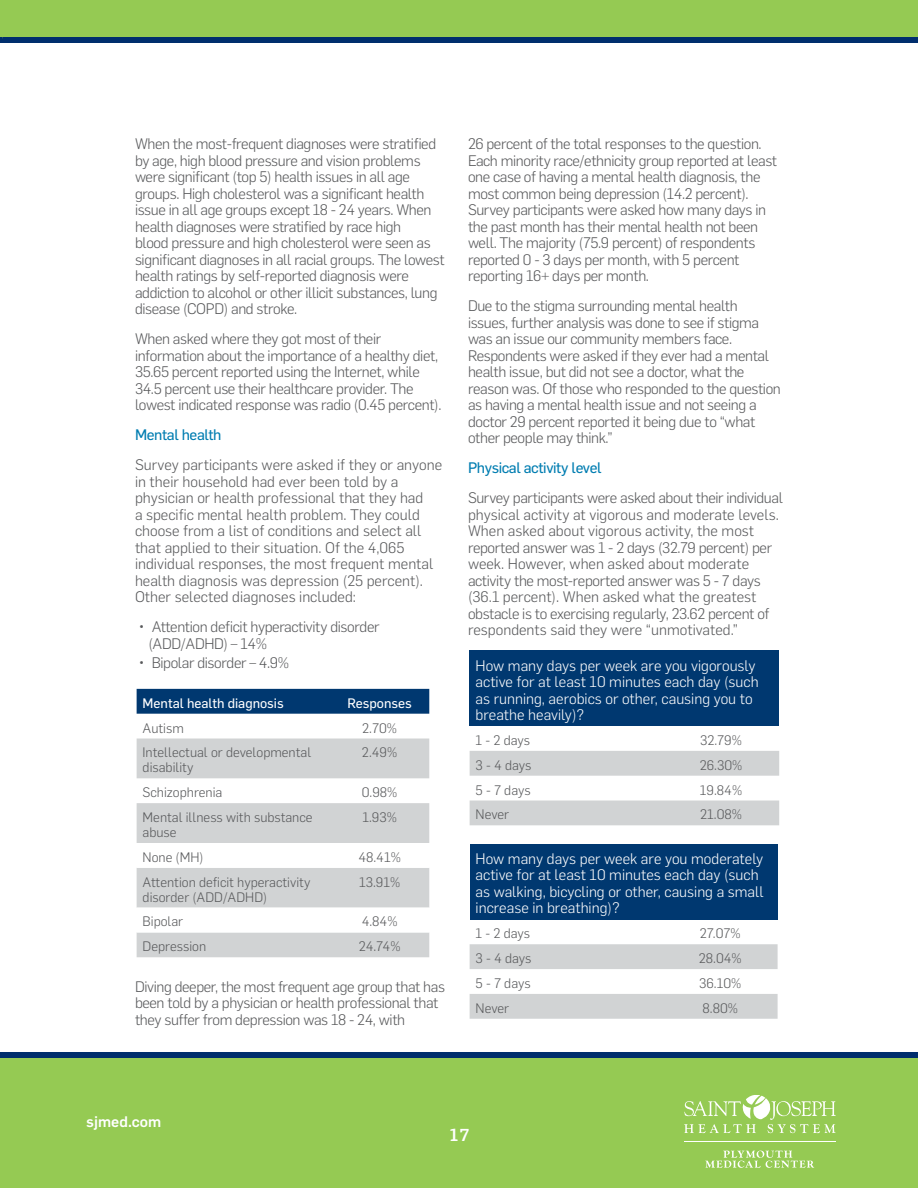
<style>
.page{position:relative;width:918px;height:1188px;background:#fff}
.page>*{position:absolute;margin:0;border:0;box-sizing:border-box;transform-origin:0 0}
.t1{font:500 18px "Tisa Offc";color:#fff}
.t2{font:300 15px/16.5px "Flama";letter-spacing:-.025em;color:#58595b}
.t3{font:300 15px/16.5px "Flama";letter-spacing:-.005em;color:#58595b}
.t4{font:300 15px/16.5px "Flama";color:#58595b}
.t5{font:300 15px/16.5px "Flama";color:#fff}
.t6{font:15px "Flama Basic";letter-spacing:-.025em;color:#007db1}
.t7{font:500 15px "Flama";color:#fff}
.t8{font:300 13.5px/15px "Flama";color:#58595b}
.t9{font:13.5px "Flama Basic";color:#fff}
</style>
<div class="page">
<div style="left:0;top:1057px;width:918px;height:131px;background:#95ca53"></div>
<div style="left:0;top:1052px;width:918px;height:6px;background:#002e6d"></div>
<hr style="left:684px;top:1141px;width:152px;height:1px;background:#fff">
<svg style="left:684px;top:1095px;width:152px;height:38px"></svg>
<svg style="left:705px;top:1151px;width:109px;height:17px"></svg>
<svg style="left:0;top:0;width:918px;height:43px;background:#80b456"></svg>
<div style="left:137px;top:689px;width:292px;height:25px;background:#003870"></div>
<svg style="left:137px;top:739px;width:292px;height:218px;fill:#d1d3d4"></svg>
<svg style="left:137px;top:843px;width:292px;height:89px"></svg>
<div style="left:470px;top:650px;width:309px;height:76px;background:#003870"></div>
<svg style="left:470px;top:751px;width:309px;height:74px"></svg>
<div style="left:470px;top:844px;width:308px;height:75px;background:#003870"></div>
<svg style="left:470px;top:944px;width:308px;height:75px"></svg>
<p class="t2" style="left:135px;top:135px;width:311px">When the most-frequent diagnoses were stratified by age, high blood pressure and vision problems were significant (top 5) health issues in all age groups. High cholesterol was a significant health issue in all age groups except 18 - 24 years. When health diagnoses were stratified by race high<br>blood pressure and high cholesterol were seen as significant diagnoses in all racial groups. The lowest health ratings by self-reported diagnosis were addiction to alcohol or other illicit substances, lung disease (COPD) and stroke.</p>
<p class="t2" style="left:135px;top:330px;width:308px">When asked where they got most of their information about the importance of a healthy diet, 35.65 percent reported using the Internet, while 34.5 percent use their healthcare provider. The lowest indicated response was radio (0.45 percent).</p>
<p class="t6" style="left:135px;top:424px;width:88px">Mental health</p>
<p class="t4" style="left:135px;top:456px;width:309px">Survey participants were asked if they or anyone in their household had ever been told by a physician or health professional that they had<br>a specific mental health problem. They could choose from a list of conditions and select all that applied to their situation. Of the 4,065 individual responses, the most frequent mental health diagnosis was depression (25 percent).<br>Other selected diagnoses included:</p>
<p class="t2" style="left:148px;top:618px;width:233px;text-indent:-10px">• Attention deficit hyperactivity disorder (ADD/ADHD) – 14%</p>
<p class="t2" style="left:139px;top:654px;width:152px">• Bipolar disorder – 4.9%</p>
<p class="t9" style="left:143px;top:693px;width:143px">Mental health diagnosis</p>
<p class="t9" style="left:347px;top:693px;width:66px">Responses</p>
<p class="t8" style="left:143px;top:719px;width:43px">Autism</p>
<p class="t8" style="left:362px;top:719px;width:36px">2.70%</p>
<p class="t8" style="left:143px;top:744px;width:170px">Intellectual or developmental disability</p>
<p class="t8" style="left:362px;top:744px;width:37px">2.49%</p>
<p class="t8" style="left:143px;top:784px;width:81px">Schizophrenia</p>
<p class="t8" style="left:362px;top:784px;width:37px">0.98%</p>
<p class="t8" style="left:143px;top:809px;width:171px">Mental illness with substance abuse</p>
<p class="t8" style="left:362px;top:809px;width:36px">1.93%</p>
<p class="t8" style="left:143px;top:849px;width:62px">None (MH)</p>
<p class="t8" style="left:358px;top:849px;width:44px">48.41%</p>
<p class="t8" style="left:143px;top:874px;width:170px">Attention deficit hyperactivity disorder (ADD/ADHD)</p>
<p class="t8" style="left:359px;top:874px;width:43px">13.91%</p>
<p class="t8" style="left:143px;top:913px;width:42px">Bipolar</p>
<p class="t8" style="left:362px;top:913px;width:37px">4.84%</p>
<p class="t8" style="left:143px;top:938px;width:65px">Depression</p>
<p class="t8" style="left:359px;top:938px;width:43px">24.74%</p>
<p class="t2" style="left:135px;top:978px;width:312px">Diving deeper, the most frequent age group that has been told by a physician or health professional that they suffer from depression was 18 - 24, with</p>
<p class="t2" style="left:468px;top:135px;width:311px">26 percent of the total responses to the question.<br>Each minority race/ethnicity group reported at least one case of having a mental health diagnosis, the most common being depression (14.2 percent).<br>Survey participants were asked how many days in the past month has their mental health not been well. The majority (75.9 percent) of respondents reported 0 - 3 days per month, with 5 percent reporting 16+ days per month.</p>
<p class="t2" style="left:468px;top:297px;width:314px">Due to the stigma surrounding mental health issues, further analysis was done to see if stigma was an issue our community members face.<br>Respondents were asked if they ever had a mental health issue, but did not see a doctor, what the reason was. Of those who responded to the question as having a mental health issue and not seeing a doctor 29 percent reported it being due to “what other people may think.”</p>
<p class="t6" style="left:468px;top:457px;width:135px">Physical activity level</p>
<p class="t3" style="left:468px;top:489px;width:317px">Survey participants were asked about their individual physical activity at vigorous and moderate levels.<br>When asked about vigorous activity, the most reported answer was 1 - 2 days (32.79 percent) per week. However, when asked about moderate activity the most-reported answer was 5 - 7 days (36.1 percent). When asked what the greatest obstacle is to exercising regularly, 23.62 percent of respondents said they were “unmotivated.”</p>
<p class="t5" style="left:476px;top:656px;width:285px">How many days per week are you vigorously active for at least 10 minutes each day (such as running, aerobics or other, causing you to breathe heavily)?</p>
<p class="t8" style="left:476px;top:732px;width:56px">1 - 2 days</p>
<p class="t8" style="left:700px;top:732px;width:43px">32.79%</p>
<p class="t8" style="left:476px;top:757px;width:57px">3 - 4 days</p>
<p class="t8" style="left:700px;top:757px;width:44px">26.30%</p>
<p class="t8" style="left:476px;top:781px;width:57px">5 - 7 days</p>
<p class="t8" style="left:700px;top:781px;width:44px">19.84%</p>
<p class="t8" style="left:476px;top:806px;width:35px">Never</p>
<p class="t8" style="left:700px;top:806px;width:43px">21.08%</p>
<p class="t5" style="left:476px;top:850px;width:290px">How many days per week are you moderately active for at least 10 minutes each day (such as walking, bicycling or other, causing a small increase in breathing)?</p>
<p class="t8" style="left:476px;top:925px;width:56px">1 - 2 days</p>
<p class="t8" style="left:700px;top:925px;width:42px">27.07%</p>
<p class="t8" style="left:476px;top:950px;width:57px">3 - 4 days</p>
<p class="t8" style="left:699px;top:950px;width:44px">28.04%</p>
<p class="t8" style="left:476px;top:975px;width:57px">5 - 7 days</p>
<p class="t8" style="left:699px;top:975px;width:44px">36.10%</p>
<p class="t8" style="left:476px;top:1000px;width:35px">Never</p>
<p class="t8" style="left:703px;top:1000px;width:37px">8.80%</p>
<p class="t7" style="left:86px;top:1111px;width:76px">sjmed.com</p>
<p class="t1" style="left:449px;top:1124px;width:22px">17</p>
</div>
